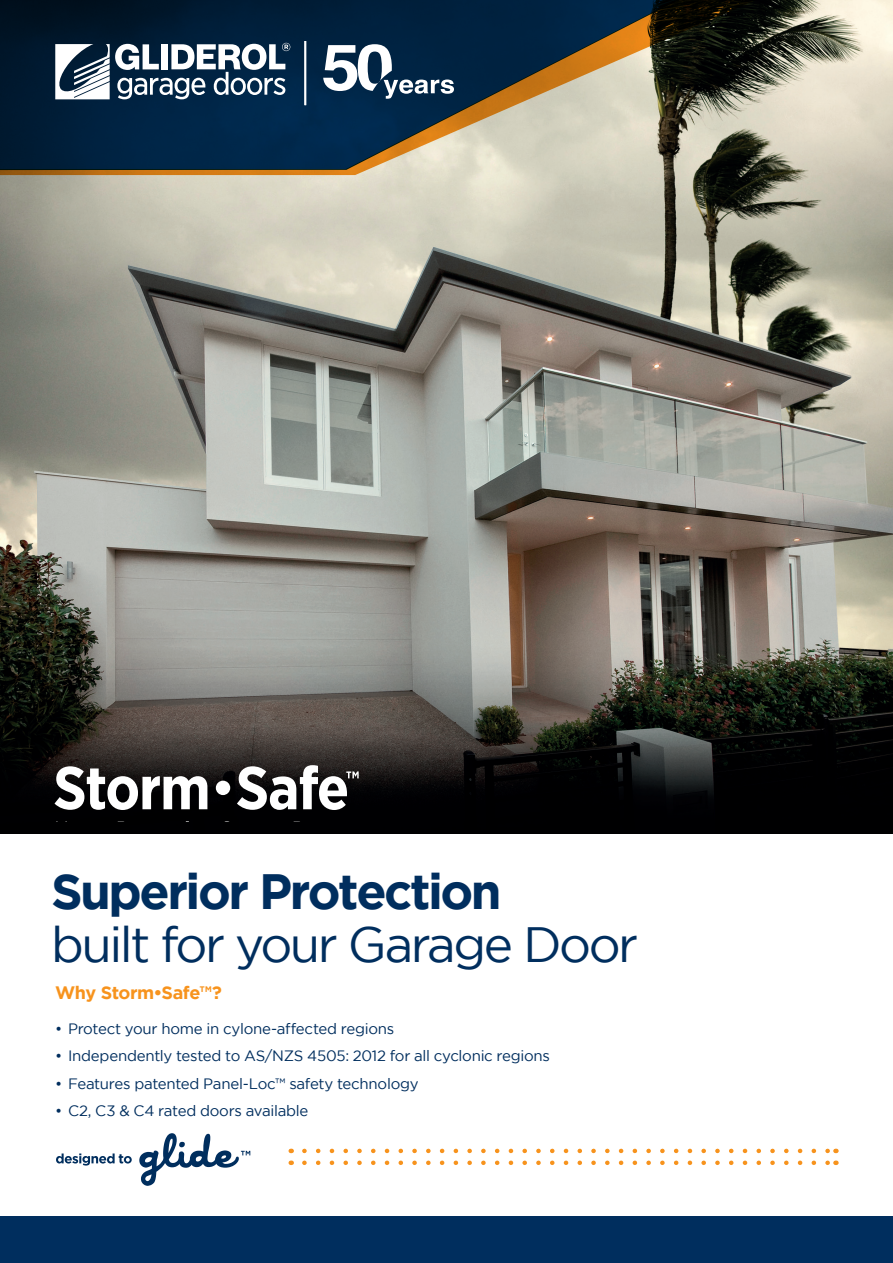
<style>
.page{position:relative;width:893px;height:1263px;background:#fff}
.page>*{position:absolute;margin:0;border:0;box-sizing:border-box;transform-origin:0 0}
.t1{font:49.5px/52.5px "Gotham";letter-spacing:-.05em;color:#002e5e}
._02_CONTENT_Sub-heading{font:700 18px "Gotham";letter-spacing:-.025em;color:#f7931d}
.t2{font:15px "Gotham";letter-spacing:-.015em;color:#002e5e}
.s1{font-weight:700}
</style>
<div class="page">
<img style="left:0;top:0;width:893px;height:833px">
<svg style="left:0;top:0;width:785px;height:175px;background:#445053"></svg>
<svg style="left:55px;top:766px;width:152px;height:44px"></svg>
<svg style="left:237px;top:765px;width:122px;height:45px"></svg>
<div style="left:216px;top:781px;width:14px;height:14px;background:#fff;border-radius:50%"></div>
<div style="left:0;top:1216px;width:893px;height:47px;background:#002e5e"></div>
<svg style="left:56px;top:1153px;width:76px;height:12px"></svg>
<svg style="left:139px;top:1133px;width:111px;height:53px"></svg>
<svg style="left:304px;top:1149px;width:525px;height:4px"></svg>
<svg style="left:304px;top:1160px;width:525px;height:5px"></svg>
<svg style="left:55px;top:43px;width:235px;height:56px"></svg>
<hr style="left:304px;top:41px;width:2px;height:64px;background:#fff">
<svg style="left:323px;top:44px;width:131px;height:55px"></svg>
<p class="t1" style="left:51px;top:865px;width:589px"><span class="s1">Superior Protection<br></span>built for your Garage Door</p>
<p class="_02_CONTENT_Sub-heading" style="left:55px;top:982px;width:168px">Why Storm•Safe™?</p>
<p class="t2" style="left:55px;top:1020px;width:341px">• Protect your home in cylone-affected regions</p>
<p class="t2" style="left:55px;top:1048px;width:496px">• Independently tested to AS/NZS 4505: 2012 for all cyclonic regions</p>
<p class="t2" style="left:55px;top:1075px;width:365px">• Features patented Panel-Loc™ safety technology</p>
<p class="t2" style="left:55px;top:1102px;width:255px">• C2, C3 &amp; C4 rated doors available</p>
</div>
